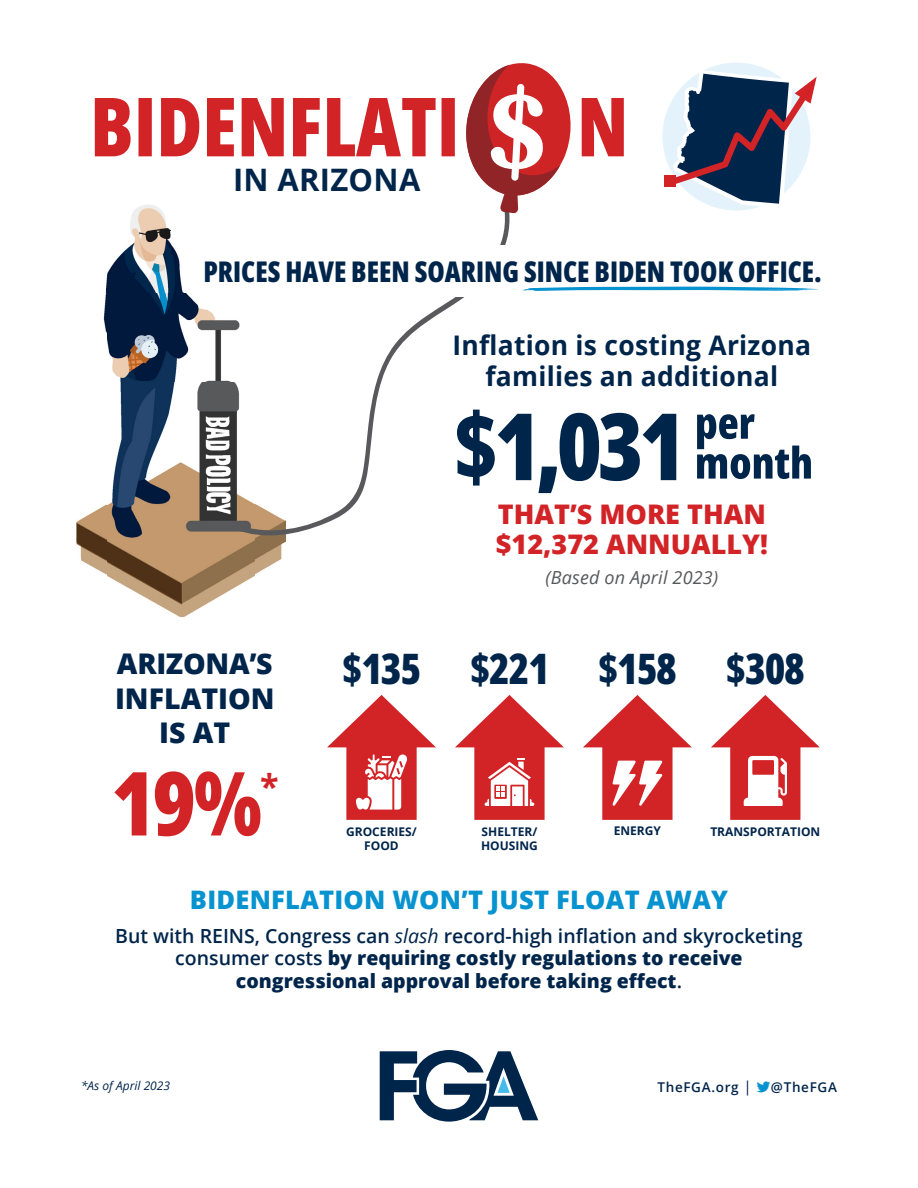
<style>
.page{position:relative;width:918px;height:1188px;background:#fff}
.page>*{position:absolute;margin:0;border:0;box-sizing:border-box;transform-origin:0 0}
.t1{font:800 93px "Open Sans Condensed";color:#00254b}
.t2{font:800 88.5px "Open Sans Condensed";color:#d22327}
.t3{font:800 42px "Open Sans Condensed";letter-spacing:-.03em;color:#00254b}
.t4{font:700 34.05px "Open Sans";color:#d22327}
.t5{font:700 30.9px "Open Sans";letter-spacing:.01em;color:#00254b}
.t6{font:800 28.5px "Open Sans Condensed";color:#00254b}
.t7{font:800 28.5px/34.2px "Open Sans";color:#00254b;text-align:center}
.t8{font:700 27px/30.8px "Open Sans";letter-spacing:.01em;color:#00254b;text-align:center}
.t9{font:800 27px/30.8px "Open Sans";color:#d22327}
.t10{font:800 25.5px "Open Sans";letter-spacing:.01em;color:#0793cf}
.t11{font:800 19.5px/22.5px "Open Sans";color:#00254b;text-align:center}
.t12{font:italic 18px "Open Sans";letter-spacing:.01em;color:#57585a}
.t13{font:600 13.5px "Open Sans";letter-spacing:.05em;color:#00254b}
.t14{font:700 12px/14.4px "Open Sans";color:#00254b;text-align:center}
.t15{font:italic 12px "Open Sans";color:#00254b}
.s1{font-weight:600}
.s2{font-weight:400;font-style:italic}
.s3{font-weight:400;font-size:15px}
</style>
<div class="page">
<svg style="left:697px;top:414px;width:114px;height:65px"></svg>
<div style="left:662px;top:63px;width:148px;height:148px;background:#e3f2fb;border-radius:50%"></div>
<img style="left:107px;top:293px;width:148px;height:323px">
<img style="left:77px;top:504px;width:30px;height:71px">
<img style="left:255px;top:541px;width:30px;height:34px">
<img style="left:103px;top:292px;width:4px;height:42px">
<img style="left:106px;top:213px;width:78px;height:80px">
<svg style="left:232px;top:213px;width:278px;height:328px"></svg>
<svg style="left:380px;top:1050px;width:158px;height:72px"></svg>
<svg style="left:327px;top:695px;width:109px;height:125px"></svg>
<svg style="left:455px;top:695px;width:109px;height:125px"></svg>
<svg style="left:711px;top:695px;width:109px;height:125px"></svg>
<svg style="left:583px;top:695px;width:109px;height:125px"></svg>
<svg style="left:95px;top:63px;width:529px;height:150px"></svg>
<div style="left:205px;top:245px;width:634px;height:51px;background:#fff"></div>
<svg style="left:699px;top:70px;width:76px;height:137px"></svg>
<svg style="left:521px;top:287px;width:301px;height:4px"></svg>
<svg style="left:664px;top:74px;width:153px;height:130px"></svg>
<div style="left:664px;top:175px;width:12px;height:11px;background:#d22327"></div>
<p class="t5" style="left:233px;top:158px;width:189px">IN ARIZONA</p>
<p class="t6" style="left:203px;top:253px;width:620px">PRICES HAVE BEEN SOARING SINCE BIDEN TOOK OFFICE.</p>
<p class="t8" style="left:453px;top:329px;width:360px">Inflation is costing Arizona families an additional</p>
<p class="t1" style="left:453px;top:383px;width:234px">$1,031</p>
<p class="t9" style="left:496px;top:497px;width:274px">THAT’S MORE THAN $12,372 ANNUALLY!</p>
<p class="t12" style="left:546px;top:565px;width:174px">(Based on April 2023)</p>
<p class="t7" style="left:117px;top:645px;width:157px">ARIZONA’S</p>
<p class="t3" style="left:598px;top:640px;width:81px">$158</p>
<p class="t7" style="left:115px;top:680px;width:161px">INFLATION<br>IS AT</p>
<p class="t2" style="left:111px;top:743px;width:153px">19%</p>
<p class="t4" style="left:260px;top:762px;width:20px">*</p>
<p class="t3" style="left:342px;top:640px;width:81px">$135</p>
<p class="t3" style="left:470px;top:640px;width:81px">$221</p>
<p class="t14" style="left:614px;top:823px;width:49px">ENERGY</p>
<p class="t14" style="left:481px;top:824px;width:58px;text-align:left">SHELTER/<br>HOUSING</p>
<p class="t14" style="left:346px;top:824px;width:72px">GROCERIES/<br>FOOD</p>
<p class="t3" style="left:726px;top:640px;width:81px">$308</p>
<p class="t14" style="left:710px;top:824px;width:111px">TRANSPORTATION</p>
<p class="t10" style="left:190px;top:880px;width:540px">BIDENFLATION WON’T JUST FLOAT AWAY</p>
<p class="t11" style="left:115px;top:923px;width:689px"><span class="s1">But with REINS, Congress can</span> <span class="s2">slash</span> <span class="s1">record-high inflation and skyrocketing consumer costs</span> by requiring costly regulations to receive congressional approval before taking effect<span class="s1">.</span></p>
<p class="t15" style="left:81px;top:1078px;width:91px">*As of April 2023</p>
<p class="t13" style="left:657px;top:1078px;width:96px">TheFGA.org <span class="s3">|</span></p>
<p class="t13" style="left:771px;top:1078px;width:68px">@TheFGA</p>
</div>
